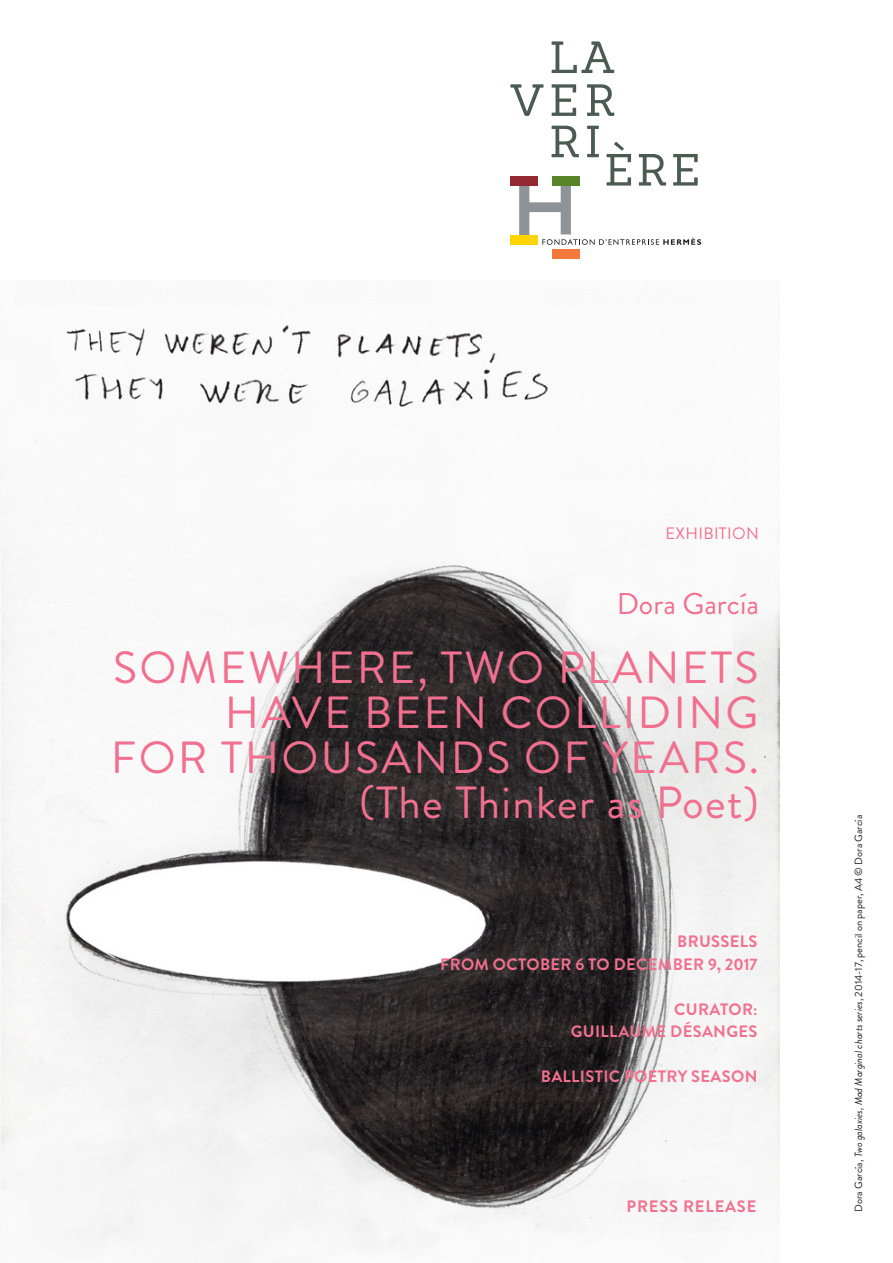
<style>
.page{position:relative;width:893px;height:1263px;background:#fff}
.page>*{position:absolute;margin:0;border:0;box-sizing:border-box;transform-origin:0 0}
.TITRE{font:45px/45px "Brandon Grotesque";letter-spacing:.05em;color:#f1708f;text-align:right}
.NOM-ARTISTE{font:30px "Brandon Grotesque";color:#f1708f}
.TEXTE{font:700 16.5px "Brandon Grotesque";letter-spacing:.02em;color:#f1708f}
.TEXTE-2{font:700 16.5px "Brandon Grotesque";letter-spacing:.05em;color:#f1708f}
.TEXTE-3{font:16.5px "Brandon Grotesque";letter-spacing:.02em;color:#f1708f}
.Légendes{font:10.5px "Brandon Grotesque";color:#231f20}
.s1{font-style:italic}
</style>
<div class="page">
<img style="left:0;top:301px;width:779px;height:958px">
<div style="left:510px;top:176px;width:28px;height:9px;background:#912832"></div>
<div style="left:552px;top:250px;width:28px;height:9px;background:#f3793b"></div>
<div style="left:510px;top:235px;width:28px;height:10px;background:#fed503"></div>
<svg style="left:552px;top:41px;width:62px;height:32px"></svg>
<svg style="left:510px;top:84px;width:33px;height:32px"></svg>
<svg style="left:552px;top:84px;width:24px;height:32px"></svg>
<svg style="left:587px;top:84px;width:27px;height:32px"></svg>
<svg style="left:519px;top:126px;width:182px;height:119px"></svg>
<p class="TEXTE-3" style="left:665px;top:522px;width:95px">EXHIBITION</p>
<p class="NOM-ARTISTE" style="left:617px;top:583px;width:144px">Dora García</p>
<p class="TITRE" style="left:113px;top:645px;width:647px">SOMEWHERE, TWO PLANETS<br>HAVE BEEN COLLIDING</p>
<p class="TITRE" style="left:111px;top:735px;width:650px">FOR THOUSANDS OF YEARS. (The Thinker as Poet)</p>
<p class="TEXTE" style="left:677px;top:930px;width:82px">BRUSSELS</p>
<p class="TEXTE" style="left:440px;top:953px;width:319px">FROM OCTOBER 6 TO DECEMBER 9, 2017</p>
<p class="TEXTE" style="left:674px;top:998px;width:85px">CURATOR:</p>
<p class="TEXTE" style="left:571px;top:1020px;width:188px">GUILLAUME DÉSANGES</p>
<p class="TEXTE" style="left:541px;top:1065px;width:218px">BALLISTIC POETRY SEASON</p>
<p class="TEXTE-2" style="left:626px;top:1195px;width:131px">PRESS RELEASE</p>
<p class="Légendes" style="left:851px;top:1212px;width:398px;rotate:-90deg">Dora García, <span class="s1">Two galaxies, Mad Marginal charts series</span>, 2014-17, pencil on paper, A4 © Dora García</p>
</div>
